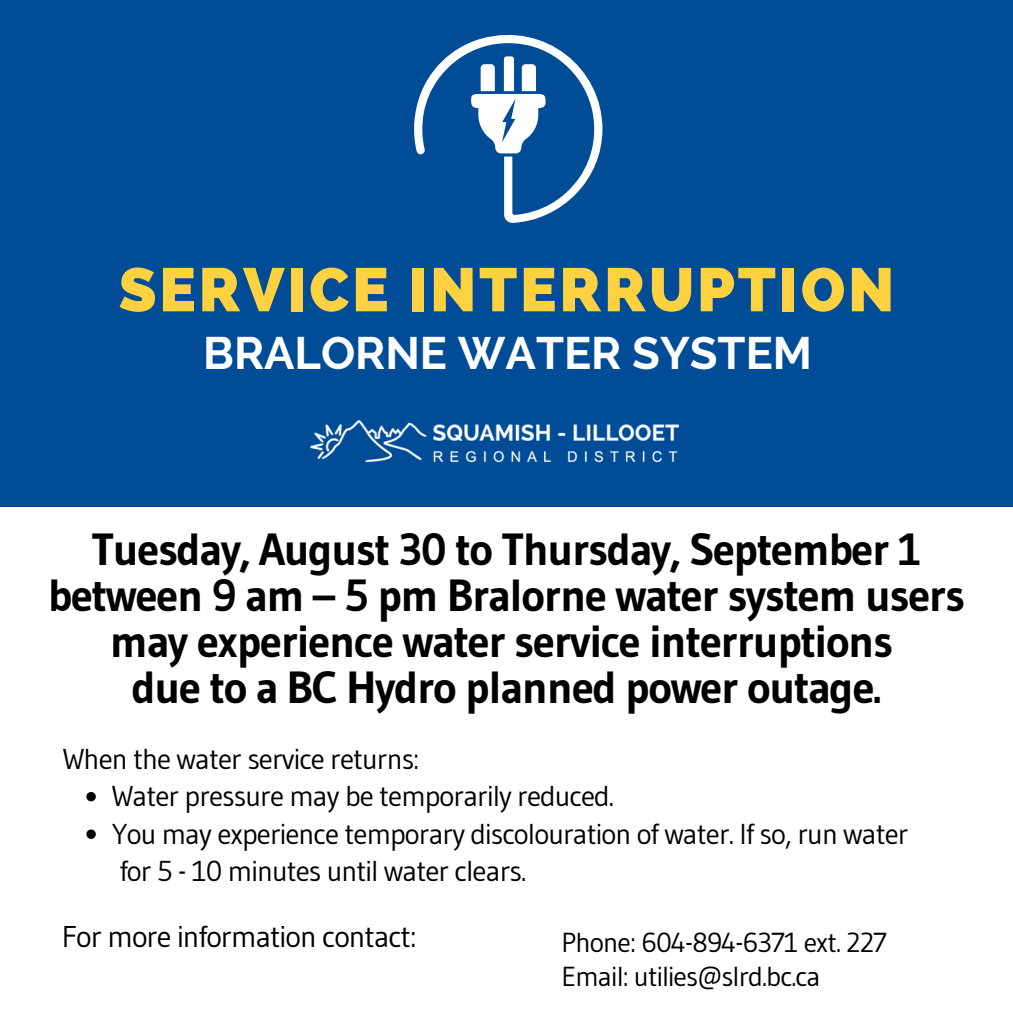
<style>
.page{position:relative;width:1013px;height:1013px;background:#fff}
.page>*{position:absolute;margin:0;border:0;box-sizing:border-box;transform-origin:0 0}
.t1{font:800 61.25px "Raleway";letter-spacing:.045em;color:#fed141}
.t2{font:700 45.25px "Raleway";color:#fff}
.t3{font:700 45px/46px "Gudea";letter-spacing:-.03em;color:#000;text-align:center}
.t4{font:30px "Gudea";letter-spacing:-.03em;color:#000}
.t5{font:28.75px/37.5px "Gudea";letter-spacing:-.03em;color:#000}
.t6{font:27.5px/34.8px "Gudea";letter-spacing:-.03em;color:#000}
</style>
<div class="page">
<div style="left:0;top:0;width:1012px;height:506px;background:#004c97"></div>
<img style="left:310px;top:420px;width:370px;height:43px">
<svg style="left:414px;top:34px;width:188px;height:189px"></svg>
<svg style="left:86px;top:792px;width:10px;height:9px"></svg>
<svg style="left:86px;top:829px;width:10px;height:9px"></svg>
<h1 class="t1" style="left:119px;top:254px;width:777px">SERVICE INTERRUPTION</h1>
<h2 class="t2" style="left:203px;top:326px;width:610px">BRALORNE WATER SYSTEM</h2>
<h3 class="t3" style="left:48px;top:526px;width:918px">Tuesday, August 30 to Thursday, September 1 between 9 am – 5 pm Bralorne water system users may experience water service interruptions<br>due to a BC Hydro planned power outage.</h3>
<p class="t5" style="left:63px;top:739px;width:358px">When the water service returns:</p>
<p class="t5" style="left:112px;top:777px;width:798px">Water pressure may be temporarily reduced.<br>You may experience temporary discolouration of water. If so, run water</p>
<p class="t5" style="left:119px;top:852px;width:408px">for 5 - 10 minutes until water clears.</p>
<p class="t4" style="left:62px;top:917px;width:356px">For more information contact:</p>
<p class="t6" style="left:561px;top:924px;width:327px">Phone: 604-894-6371 ext. 227<br>Email: utilies@slrd.bc.ca</p>
</div>
